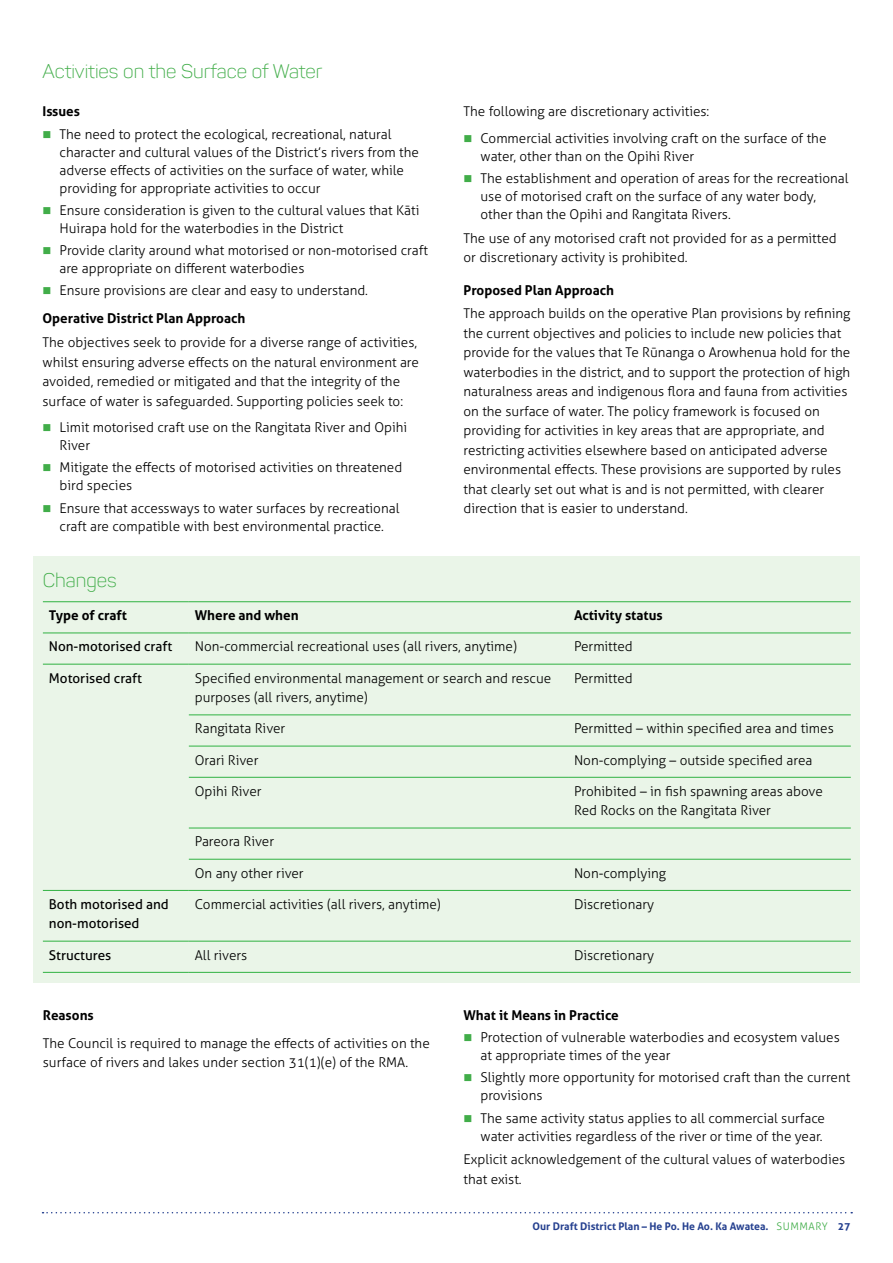
<style>
.page{position:relative;width:893px;height:1263px;background:#fff}
.page>*{position:absolute;margin:0;border:0;box-sizing:border-box;transform-origin:0 0}
.t1{font:300 19.5px "Sahar";color:#41ad49}
.t2{font:300 13.5px/19.5px "Aller";color:#000}
.t3{font:700 13.5px "Aller";color:#000}
.t4{font:13.5px/19.5px "Aller";color:#000}
.t5{font:700 10.5px "Aller";color:#25408f}
.s1{color:#41ad49}
.s2{font-weight:700}
.s3{font-weight:300;color:#41ad49}
</style>
<div class="page">
<svg style="left:43px;top:1212px;width:809px;height:1px"></svg>
<div style="left:34px;top:556px;width:826px;height:426px;background:#eaf5e8"></div>
<hr style="left:43px;top:601px;width:146px;height:1px;background:#39b54a">
<hr style="left:189px;top:601px;width:379px;height:1px;background:#39b54a">
<hr style="left:568px;top:601px;width:283px;height:1px;background:#39b54a">
<hr style="left:43px;top:632px;width:146px;height:1px;background:#39b54a">
<hr style="left:189px;top:632px;width:379px;height:1px;background:#39b54a">
<hr style="left:568px;top:632px;width:283px;height:1px;background:#39b54a">
<hr style="left:43px;top:664px;width:146px;height:1px;background:#39b54a">
<hr style="left:189px;top:664px;width:379px;height:1px;background:#39b54a">
<hr style="left:568px;top:664px;width:283px;height:1px;background:#39b54a">
<hr style="left:189px;top:714px;width:379px;height:1px;background:#39b54a">
<hr style="left:568px;top:714px;width:283px;height:1px;background:#39b54a">
<hr style="left:189px;top:745px;width:379px;height:2px;background:#39b54a">
<hr style="left:568px;top:745px;width:283px;height:2px;background:#39b54a">
<hr style="left:189px;top:777px;width:379px;height:1px;background:#39b54a">
<hr style="left:568px;top:777px;width:283px;height:1px;background:#39b54a">
<hr style="left:189px;top:827px;width:379px;height:1px;background:#39b54a">
<hr style="left:568px;top:827px;width:283px;height:1px;background:#39b54a">
<hr style="left:189px;top:859px;width:379px;height:1px;background:#39b54a">
<hr style="left:568px;top:859px;width:283px;height:1px;background:#39b54a">
<hr style="left:43px;top:890px;width:146px;height:1px;background:#39b54a">
<hr style="left:189px;top:890px;width:379px;height:1px;background:#39b54a">
<hr style="left:568px;top:890px;width:283px;height:1px;background:#39b54a">
<hr style="left:43px;top:941px;width:146px;height:1px;background:#39b54a">
<hr style="left:189px;top:941px;width:379px;height:1px;background:#39b54a">
<hr style="left:568px;top:941px;width:283px;height:1px;background:#39b54a">
<hr style="left:43px;top:972px;width:146px;height:1px;background:#39b54a">
<hr style="left:189px;top:972px;width:379px;height:1px;background:#39b54a">
<hr style="left:568px;top:972px;width:283px;height:1px;background:#39b54a">
<h1 class="t1" style="left:43px;top:60px;width:281px">Activities on the Surface of Water</h1>
<p class="t3" style="left:43px;top:103px;width:39px">Issues</p>
<p class="t2" style="left:60px;top:125px;width:361px;line-height:18px;text-indent:-17px"><span class="s1">■</span> The need to protect the ecological, recreational, natural character and cultural values of the District’s rivers from the adverse effects of activities on the surface of water, while providing for appropriate activities to occur</p>
<p class="t2" style="left:60px;top:201px;width:361px;line-height:18px;text-indent:-17px"><span class="s1">■</span> Ensure consideration is given to the cultural values that Kāti<br>Huirapa hold for the waterbodies in the District</p>
<p class="t2" style="left:60px;top:241px;width:370px;line-height:18px;text-indent:-17px"><span class="s1">■</span> Provide clarity around what motorised or non-motorised craft are appropriate on different waterbodies</p>
<p class="t2" style="left:43px;top:276px;width:327px;line-height:28px"><span class="s1">■</span> Ensure provisions are clear and easy to understand.<br><span class="s2">Operative District Plan Approach</span></p>
<p class="t2" style="left:43px;top:332px;width:378px">The objectives seek to provide for a diverse range of activities, whilst ensuring adverse effects on the natural environment are avoided, remedied or mitigated and that the integrity of the surface of water is safeguarded. Supporting policies seek to:</p>
<p class="t2" style="left:60px;top:418px;width:349px;line-height:18px;text-indent:-17px"><span class="s1">■</span> Limit motorised craft use on the Rangitata River and Opihi<br>River</p>
<p class="t2" style="left:60px;top:459px;width:344px;line-height:18px;text-indent:-17px"><span class="s1">■</span> Mitigate the effects of motorised activities on threatened bird species</p>
<p class="t2" style="left:43px;top:499px;width:358px;line-height:18px;text-align:center"><span class="s1">■</span> Ensure that accessways to water surfaces by recreational craft are compatible with best environmental practice.</p>
<h1 class="t1" style="left:43px;top:568px;width:75px">Changes</h1>
<p class="t3" style="left:49px;top:607px;width:80px">Type of craft</p>
<p class="t3" style="left:195px;top:607px;width:105px">Where and when</p>
<p class="t3" style="left:574px;top:607px;width:90px">Activity status</p>
<p class="t4" style="left:49px;top:637px;width:125px">Non-motorised craft</p>
<p class="t2" style="left:195px;top:637px;width:324px">Non-commercial recreational uses (all rivers, anytime)</p>
<p class="t2" style="left:574px;top:637px;width:60px">Permitted</p>
<p class="t4" style="left:49px;top:668px;width:95px">Motorised craft</p>
<p class="t2" style="left:195px;top:668px;width:358px">Specified environmental management or search and rescue purposes (all rivers, anytime)</p>
<p class="t2" style="left:574px;top:668px;width:60px">Permitted</p>
<p class="t2" style="left:195px;top:719px;width:92px">Rangitata River</p>
<p class="t2" style="left:574px;top:719px;width:261px">Permitted – within specified area and times</p>
<p class="t2" style="left:195px;top:750px;width:65px">Orari River</p>
<p class="t2" style="left:574px;top:750px;width:240px">Non-complying – outside specified area</p>
<p class="t2" style="left:195px;top:781px;width:68px">Opihi River</p>
<p class="t2" style="left:574px;top:781px;width:250px">Prohibited – in fish spawning areas above<br>Red Rocks on the Rangitata River</p>
<p class="t2" style="left:195px;top:832px;width:81px">Pareora River</p>
<p class="t2" style="left:195px;top:863px;width:110px">On any other river</p>
<p class="t2" style="left:574px;top:863px;width:94px">Non-complying</p>
<p class="t4" style="left:49px;top:894px;width:121px">Both motorised and non-motorised</p>
<p class="t2" style="left:195px;top:894px;width:247px">Commercial activities (all rivers, anytime)</p>
<p class="t2" style="left:574px;top:894px;width:82px">Discretionary</p>
<p class="t4" style="left:49px;top:945px;width:64px">Structures</p>
<p class="t2" style="left:195px;top:945px;width:54px">All rivers</p>
<p class="t2" style="left:574px;top:945px;width:82px">Discretionary</p>
<p class="t2" style="left:463px;top:102px;width:247px">The following are discretionary activities:</p>
<p class="t2" style="left:480px;top:129px;width:347px;line-height:18px;text-indent:-17px"><span class="s1">■</span> Commercial activities involving craft on the surface of the water, other than on the Opihi River</p>
<p class="t2" style="left:480px;top:169px;width:369px;line-height:18px;text-indent:-17px"><span class="s1">■</span> The establishment and operation of areas for the recreational use of motorised craft on the surface of any water body, other than the Opihi and Rangitata Rivers.</p>
<p class="t2" style="left:463px;top:228px;width:375px">The use of any motorised craft not provided for as a permitted or discretionary activity is prohibited.</p>
<p class="t3" style="left:463px;top:281px;width:152px">Proposed Plan Approach</p>
<p class="t2" style="left:463px;top:304px;width:388px">The approach builds on the operative Plan provisions by refining the current objectives and policies to include new policies that provide for the values that Te Rūnanga o Arowhenua hold for the waterbodies in the district, and to support the protection of high naturalness areas and indigenous flora and fauna from activities on the surface of water. The policy framework is focused on providing for activities in key areas that are appropriate, and restricting activities elsewhere based on anticipated adverse environmental effects. These provisions are supported by rules that clearly set out what is and is not permitted, with clearer direction that is easier to understand.</p>
<p class="t3" style="left:43px;top:1007px;width:52px">Reasons</p>
<p class="t2" style="left:43px;top:1033px;width:388px">The Council is required to manage the effects of activities on the surface of rivers and lakes under section 31(1)(e) of the RMA.</p>
<p class="t3" style="left:463px;top:1007px;width:157px">What it Means in Practice</p>
<p class="t2" style="left:480px;top:1028px;width:361px;line-height:18px;text-indent:-17px"><span class="s1">■</span> Protection of vulnerable waterbodies and ecosystem values at appropriate times of the year</p>
<p class="t2" style="left:480px;top:1069px;width:371px;line-height:18px;text-indent:-17px"><span class="s1">■</span> Slightly more opportunity for motorised craft than the current provisions</p>
<p class="t2" style="left:463px;top:1109px;width:363px;line-height:18px;text-align:right"><span class="s1">■</span> The same activity status applies to all commercial surface water activities regardless of the river or time of the year.</p>
<p class="t2" style="left:463px;top:1150px;width:383px">Explicit acknowledgement of the cultural values of waterbodies that exist.</p>
<p class="t5" style="left:533px;top:1220px;width:319px">Our Draft District Plan – He Po. He Ao. Ka Awatea. <span class="s3">SUMMARY</span> 27</p>
</div>
